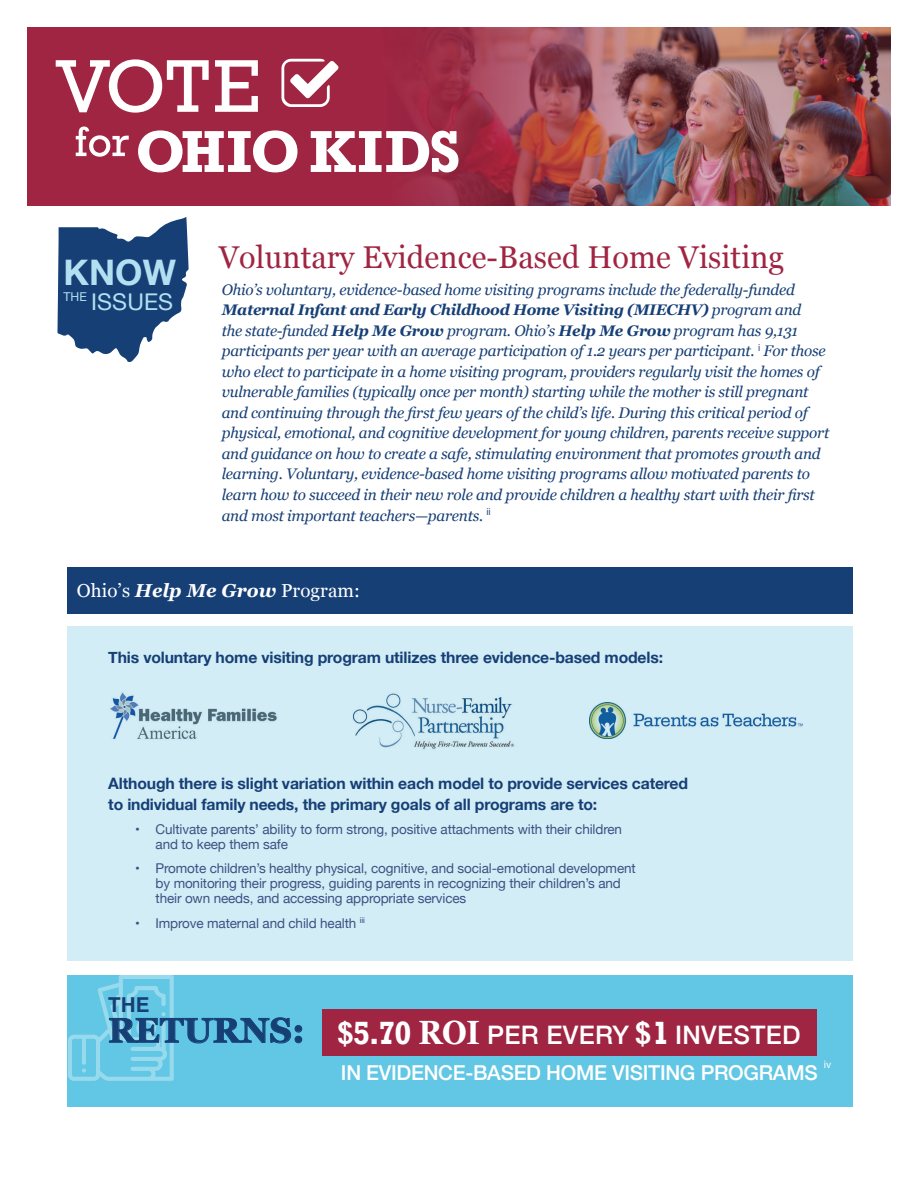
<style>
.page{position:relative;width:918px;height:1188px;background:#fff}
.page>*{position:absolute;margin:0;border:0;box-sizing:border-box;transform-origin:0 0}
.t1{font:700 35.25px "Helvetica Neue";color:#b3e0f1}
.t2{font:700 34.5px "Georgia";letter-spacing:.005em;color:#163f76}
.t3{font:31.5px "Georgia";letter-spacing:.005em;color:#a02542}
.t4{font:500 25.5px "Helvetica Neue";letter-spacing:.01em;color:#fff}
.t5{font:22.95px "Helvetica Neue";letter-spacing:.005em;color:#b3e0f1}
.t6{font:500 20.55px "Helvetica Neue";letter-spacing:-.015em;color:#fff}
.t7{font:700 20.55px "Helvetica";color:#163f76}
.t8{font:18.75px "Georgia";letter-spacing:.005em;color:#fff}
.t9{font:700 15.75px/21px "Helvetica Neue";letter-spacing:-.01em;color:#163f76}
.t10{font:italic 15.3px/20.5px "Georgia";letter-spacing:-.015em;color:#163f76}
.t11{font:13.5px/15px "Helvetica Neue";letter-spacing:-.01em;color:#3b5283}
.t12{font:10.35px "Helvetica Neue";color:#fff}
.s1{font-weight:700}
.s2{font-weight:700;font-style:italic}
.s3{font-family:"Rockwell";font-weight:700;font-size:33px}
.s4{font-family:"Georgia";font-weight:700;font-size:33.6px}
</style>
<div class="page">
<div style="left:68px;top:627px;width:785px;height:334px;background:#d3edf6"></div>
<img style="left:110px;top:692px;width:167px;height:47px">
<img style="left:352px;top:693px;width:163px;height:56px">
<div style="left:68px;top:567px;width:785px;height:47px;background:#163f76"></div>
<div style="left:27px;top:27px;width:864px;height:178px;background:#a02542"></div>
<svg style="left:57px;top:217px;width:132px;height:145px"></svg>
<img style="left:278px;top:27px;width:613px;height:178px">
<svg style="left:281px;top:59px;width:57px;height:48px"></svg>
<svg style="left:76px;top:127px;width:382px;height:45px"></svg>
<svg style="left:56px;top:59px;width:202px;height:54px"></svg>
<img style="left:589px;top:702px;width:214px;height:37px">
<div style="left:68px;top:976px;width:785px;height:131px;background:#61c7e4"></div>
<svg style="left:68px;top:975px;width:234px;height:106px"></svg>
<div style="left:323px;top:1009px;width:494px;height:47px;background:#a02542"></div>
<p class="t1" style="left:63px;top:245px;width:114px">KNOW</p>
<p class="t5" style="left:63px;top:285px;width:111px"><sup>THE</sup> ISSUES</p>
<p class="t3" style="left:219px;top:234px;width:567px">Voluntary Evidence-Based Home Visiting</p>
<p class="t10" style="left:222px;top:278px;width:609px">Ohio’s voluntary, evidence-based home visiting programs include the federally-funded <span class="s1">Maternal Infant and Early Childhood Home Visiting (MIECHV)</span> program and<br>the state-funded <span class="s1">Help Me Grow</span> program. Ohio’s <span class="s1">Help Me Grow</span> program has 9,131 participants per year with an average participation of 1.2 years per participant. <sup>i</sup> For those who elect to participate in a home visiting program, providers regularly visit the homes of vulnerable families (typically once per month) starting while the mother is still pregnant and continuing through the first few years of the child’s life. During this critical period of physical, emotional, and cognitive development for young children, parents receive support and guidance on how to create a safe, stimulating environment that promotes growth and learning. Voluntary, evidence-based home visiting programs allow motivated parents to learn how to succeed in their new role and provide children a healthy start with their first and most important teachers—parents. <sup>ii</sup></p>
<p class="t8" style="left:77px;top:576px;width:285px">Ohio’s <span class="s2">Help Me Grow</span> Program:</p>
<p class="t9" style="left:108px;top:647px;width:556px">This voluntary home visiting program utilizes three evidence-based models:</p>
<p class="t9" style="left:108px;top:774px;width:581px">Although there is slight variation within each model to provide services catered to individual family needs, the primary goals of all programs are to:</p>
<p class="t11" style="left:156px;top:823px;width:468px;text-indent:-20px">• Cultivate parents’ ability to form strong, positive attachments with their children and to keep them safe</p>
<p class="t11" style="left:156px;top:862px;width:482px;text-indent:-20px">• Promote children’s healthy physical, cognitive, and social-emotional development by monitoring their progress, guiding parents in recognizing their children’s and their own needs, and accessing appropriate services</p>
<p class="t11" style="left:135px;top:916px;width:231px">• Improve maternal and child health <sup>iii</sup></p>
<p class="t7" style="left:108px;top:989px;width:43px">THE</p>
<p class="t2" style="left:108px;top:1004px;width:198px">RETURNS:</p>
<p class="t4" style="left:337px;top:1014px;width:465px"><span class="s3">$5.70</span> <span class="s4">ROI</span> PER EVERY <span class="s3">$1</span> INVESTED</p>
<p class="t12" style="left:824px;top:1057px;width:9px">iv</p>
<p class="t6" style="left:341px;top:1056px;width:478px">IN EVIDENCE-BASED HOME VISITING PROGRAMS</p>
</div>
